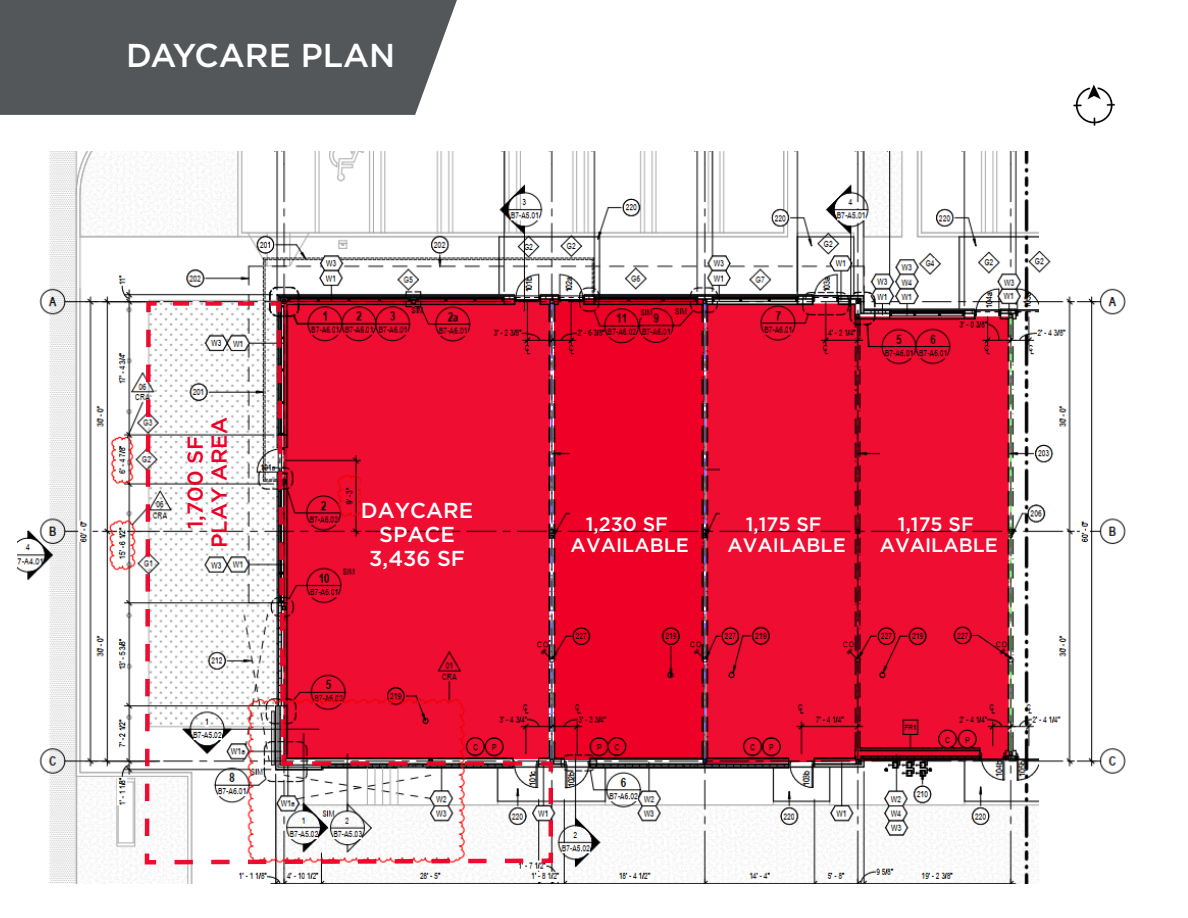
<style>
.page{position:relative;width:1188px;height:918px;background:#fff}
.page>*{position:absolute;margin:0;border:0;box-sizing:border-box;transform-origin:0 0}
.t1{font:500 33px "Gotham";color:#fff}
.t2{font:500 21.6px/24px "Gotham";color:#fff;text-align:center}
.t3{font:500 21.6px/24px "Gotham";color:#ef0027;text-align:center}
.t4{font:500 19.5px "Gotham";color:#fff}
</style>
<div class="page">
<img style="left:1073px;top:84px;width:43px;height:42px">
<img style="left:17px;top:151px;width:1109px;height:732px">
<div style="left:0;top:0;width:457px;height:115px;background:#54575a"></div>
<div style="left:554px;top:299px;width:149px;height:460px;background:#ef0027"></div>
<svg style="left:706px;top:303px;width:303px;height:461px;background:#e00e31"></svg>
<svg style="left:143px;top:300px;width:412px;height:566px"></svg>
<p class="t1" style="left:126px;top:34px;width:271px">DAYCARE PLAN</p>
<p class="t3" style="left:183px;top:548px;width:133px;rotate:-90deg">1,700 SF<br>PLAY AREA</p>
<p class="t2" style="left:361px;top:498px;width:114px">DAYCARE<br>SPACE</p>
<p class="t2" style="left:369px;top:546px;width:97px">3,436 SF</p>
<p class="t4" style="left:586px;top:511px;width:84px">1,230 SF</p>
<p class="t4" style="left:571px;top:532px;width:120px">AVAILABLE</p>
<p class="t4" style="left:746px;top:511px;width:77px">1,175 SF</p>
<p class="t4" style="left:728px;top:532px;width:120px">AVAILABLE</p>
<p class="t4" style="left:898px;top:511px;width:77px">1,175 SF</p>
<p class="t4" style="left:880px;top:532px;width:120px">AVAILABLE</p>
</div>
